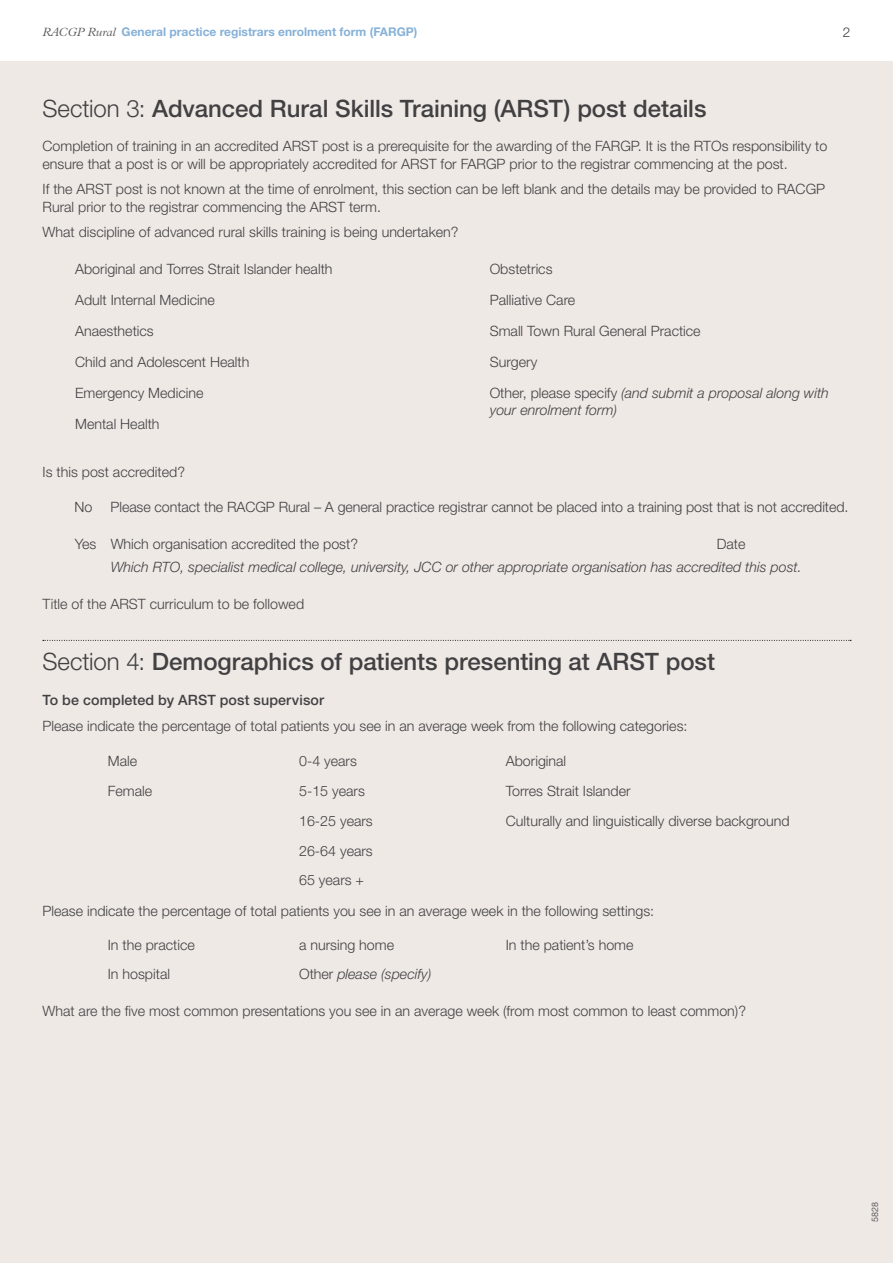
<style>
.page{position:relative;width:893px;height:1263px;background:#fff}
.page>*{position:absolute;margin:0;border:0;box-sizing:border-box;transform-origin:0 0}
.t1{font:500 24px "Helvetica Neue LT Std";color:#414042}
.t2{font:300 14.25px/31px "Helvetica Neue LT Std";color:#414042}
.t3{font:italic 300 14.25px "Helvetica Neue LT Std";color:#414042}
.t4{font:500 14.25px "Helvetica Neue LT Std";letter-spacing:.01em;color:#414042}
.t5{font:300 13.5px "Helvetica Neue LT Std";color:#414042}
.t6{font:700 12px "Helvetica Neue LT Std";color:#86b1d8}
.t7{font:9px "Helvetica Neue LT Std";color:#5f6062}
.s1{font-family:"Plantin MT Std";font-weight:300;font-style:italic;color:#58595b}
.s2{font-weight:300}
.s3{font-style:italic}
.s4{font-style:normal}
</style>
<div class="page">
<div style="left:0;top:62px;width:893px;height:1201px;background:#efe9e5"></div>
<svg style="left:43px;top:640px;width:808px;height:1px"></svg>
<p class="t6" style="left:43px;top:24px;width:376px"><span class="s1">RACGP Rural</span> General practice registrars enrolment form (FARGP)</p>
<p class="t5" style="left:843px;top:24px;width:9px">2</p>
<h1 class="t1" style="left:43px;top:94px;width:665px"><span class="s2">Section 3:</span> Advanced Rural Skills Training (ARST) post details</h1>
<p class="t2" style="left:43px;top:137px;width:786px;line-height:17.2px">Completion of training in an accredited ARST post is a prerequisite for the awarding of the FARGP. It is the RTOs responsibility to ensure that a post is or will be appropriately accredited for ARST for FARGP prior to the registrar commencing at the post.</p>
<p class="t2" style="left:43px;top:180px;width:784px;line-height:17.2px">If the ARST post is not known at the time of enrolment, this section can be left blank and the details may be provided to RACGP<br>Rural prior to the registrar commencing the ARST term.</p>
<p class="t2" style="left:43px;top:216px;width:417px">What discipline of advanced rural skills training is being undertaken?</p>
<p class="t2" style="left:75px;top:253px;width:259px">Aboriginal and Torres Strait Islander health<br>Adult Internal Medicine<br>Anaesthetics<br>Child and Adolescent Health<br>Emergency Medicine<br>Mental Health</p>
<p class="t2" style="left:490px;top:253px;width:341px">Obstetrics<br>Palliative Care<br>Small Town Rural General Practice<br>Surgery<br>Other, please specify <span class="s3">(and submit a proposal along with</span></p>
<p class="t3" style="left:490px;top:402px;width:129px">your enrolment form)</p>
<p class="t2" style="left:43px;top:456px;width:144px">Is this post accredited?</p>
<p class="t2" style="left:75px;top:491px;width:19px">No</p>
<p class="t2" style="left:111px;top:491px;width:739px">Please contact the RACGP Rural – A general practice registrar cannot be placed into a training post that is not accredited.</p>
<p class="t2" style="left:75px;top:528px;width:285px">Yes Which organisation accredited the post?</p>
<p class="t2" style="left:717px;top:528px;width:30px">Date</p>
<p class="t3" style="left:111px;top:559px;width:693px">Which RTO, specialist medical college, university, JCC or other appropriate organisation has accredited this post.</p>
<p class="t2" style="left:43px;top:589px;width:263px">Title of the ARST curriculum to be followed</p>
<h1 class="t1" style="left:43px;top:648px;width:674px"><span class="s2">Section 4:</span> Demographics of patients presenting at ARST post</h1>
<p class="t4" style="left:43px;top:691px;width:283px">To be completed by ARST post supervisor</p>
<p class="t2" style="left:43px;top:710px;width:646px">Please indicate the percentage of total patients you see in an average week from the following categories:</p>
<p class="t2" style="left:108px;top:745px;width:31px">Male</p>
<p class="t2" style="left:299px;top:745px;width:59px">0-4 years</p>
<p class="t2" style="left:506px;top:745px;width:62px">Aboriginal</p>
<p class="t2" style="left:108px;top:775px;width:46px">Female</p>
<p class="t2" style="left:299px;top:775px;width:67px">5-15 years</p>
<p class="t2" style="left:506px;top:775px;width:126px">Torres Strait Islander</p>
<p class="t2" style="left:299px;top:805px;width:75px">16-25 years</p>
<p class="t2" style="left:506px;top:805px;width:285px">Culturally and linguistically diverse background</p>
<p class="t2" style="left:299px;top:835px;width:75px">26-64 years</p>
<p class="t2" style="left:299px;top:864px;width:67px">65 years +</p>
<p class="t2" style="left:43px;top:895px;width:613px">Please indicate the percentage of total patients you see in an average week in the following settings:</p>
<p class="t2" style="left:108px;top:929px;width:89px">In the practice</p>
<p class="t2" style="left:299px;top:929px;width:97px">a nursing home</p>
<p class="t2" style="left:506px;top:929px;width:129px">In the patient’s home</p>
<p class="t2" style="left:108px;top:958px;width:64px">In hospital</p>
<p class="t3" style="left:299px;top:966px;width:134px"><span class="s4">Other</span> please (specify)</p>
<p class="t2" style="left:42px;top:995px;width:705px">What are the five most common presentations you see in an average week (from most common to least common)?</p>
<p class="t7" style="left:870px;top:1222px;width:22px;rotate:-90deg">5828</p>
</div>
